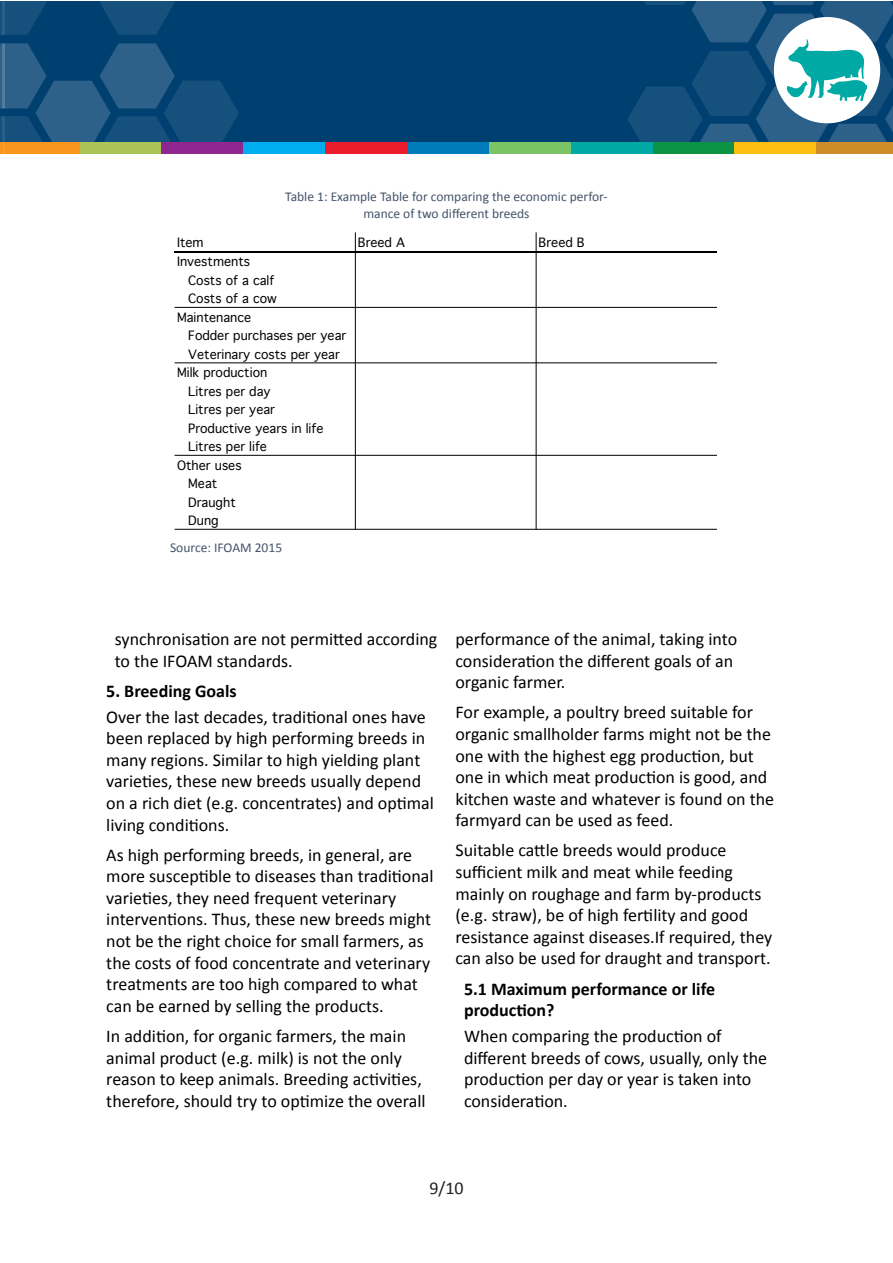
<style>
.page{position:relative;width:893px;height:1263px;background:#fff}
.page>*{position:absolute;margin:0;border:0;box-sizing:border-box;transform-origin:0 0}
.Body_Text{font:18px/21.6px "Calibri";color:#000}
.Body_Text-2{font:700 18px/21.6px "Calibri";color:#000}
.t1{font:18px "Calibri";color:#231f20}
.Body_Text-3{font:13.5px/16.2px "Calibri";color:#44546a;text-align:center}
.t2{font:12.3px "Geneva";color:#000}
</style>
<div class="page">
<svg style="left:355px;top:232px;width:1px;height:19px"></svg>
<svg style="left:536px;top:232px;width:1px;height:19px"></svg>
<hr style="left:355px;top:253px;width:1px;height:277px;background:#000">
<hr style="left:536px;top:253px;width:1px;height:277px;background:#000">
<hr style="left:175px;top:251px;width:542px;height:2px;background:#000">
<hr style="left:175px;top:307px;width:542px;height:1px;background:#000">
<hr style="left:175px;top:362px;width:542px;height:1px;background:#000">
<hr style="left:175px;top:455px;width:542px;height:1px;background:#000">
<hr style="left:175px;top:529px;width:542px;height:1px;background:#000">
<div style="left:0;top:1px;width:893px;height:145px;background:#004071"></div>
<svg style="left:100px;top:1px;width:75px;height:34px"></svg>
<div style="left:162px;top:142px;width:81px;height:12px;background:#90268f"></div>
<div style="left:243px;top:142px;width:82px;height:12px;background:#00aeef"></div>
<div style="left:325px;top:142px;width:82px;height:12px;background:#eb1c2c"></div>
<div style="left:407px;top:142px;width:82px;height:12px;background:#007cbb"></div>
<div style="left:489px;top:142px;width:82px;height:12px;background:#7bc465"></div>
<div style="left:571px;top:142px;width:82px;height:12px;background:#00a9a3"></div>
<svg style="left:628px;top:1px;width:265px;height:153px"></svg>
<svg style="left:0;top:1px;width:46px;height:34px"></svg>
<svg style="left:0;top:43px;width:239px;height:111px"></svg>
<p class="Body_Text-3" style="left:285px;top:189px;width:324px">Table 1: Example Table for comparing the economic perfor&shy;mance of two different breeds</p>
<p class="t2" style="left:177px;top:235px;width:28px">Item</p>
<p class="t2" style="left:358px;top:235px;width:49px">Breed A</p>
<p class="t2" style="left:539px;top:235px;width:48px">Breed B</p>
<p class="t2" style="left:177px;top:255px;width:74px">Investments</p>
<p class="t2" style="left:188px;top:273px;width:88px">Costs of a calf</p>
<p class="t2" style="left:188px;top:292px;width:90px">Costs of a cow</p>
<p class="t2" style="left:177px;top:310px;width:76px">Maintenance</p>
<p class="t2" style="left:188px;top:329px;width:160px">Fodder purchases per year</p>
<p class="t2" style="left:188px;top:347px;width:153px">Veterinary costs per year</p>
<p class="t2" style="left:177px;top:366px;width:92px">Milk production</p>
<p class="t2" style="left:188px;top:384px;width:84px">Litres per day</p>
<p class="t2" style="left:188px;top:403px;width:88px">Litres per year</p>
<p class="t2" style="left:188px;top:421px;width:137px">Productive years in life</p>
<p class="t2" style="left:188px;top:440px;width:80px">Litres per life</p>
<p class="t2" style="left:177px;top:458px;width:66px">Other uses</p>
<p class="t2" style="left:188px;top:477px;width:31px">Meat</p>
<p class="t2" style="left:188px;top:495px;width:49px">Draught</p>
<p class="t2" style="left:188px;top:514px;width:32px">Dung</p>
<p class="Body_Text-3" style="left:170px;top:539px;width:114px">Source: IFOAM 2015</p>
<p class="Body_Text" style="left:115px;top:628px;width:324px">synchronisation are not permitted according to the IFOAM standards.</p>
<p class="Body_Text-2" style="left:106px;top:680px;width:132px">5. Breeding Goals</p>
<p class="Body_Text" style="left:106px;top:706px;width:329px">Over the last decades, traditional ones have been replaced by high performing breeds in many regions. Similar to high yielding plant varieties, these new breeds usually depend on a rich diet (e.g. concentrates) and optimal living conditions.</p>
<p class="Body_Text" style="left:106px;top:844px;width:329px">As high performing breeds, in general, are more susceptible to diseases than traditional varieties, they need frequent veterinary interventions. Thus, these new breeds might not be the right choice for small farmers, as the costs of food concentrate and veterinary treatments are too high compared to what can be earned by selling the products.</p>
<p class="Body_Text" style="left:106px;top:1025px;width:321px">In addition, for organic farmers, the main animal product (e.g. milk) is not the only reason to keep animals. Breeding activities, therefore, should try to optimize the overall</p>
<p class="Body_Text" style="left:455px;top:628px;width:283px">performance of the animal, taking into consideration the different goals of an organic farmer.</p>
<p class="Body_Text" style="left:455px;top:702px;width:320px">For example, a poultry breed suitable for organic smallholder farms might not be the one with the highest egg production, but one in which meat production is good, and kitchen waste and whatever is found on the farmyard can be used as feed.</p>
<p class="Body_Text" style="left:455px;top:840px;width:318px">Suitable cattle breeds would produce sufficient milk and meat while feeding mainly on roughage and farm by-products (e.g. straw), be of high fertility and good resistance against diseases.If required, they can also be used for draught and transport.</p>
<p class="Body_Text-2" style="left:464px;top:978px;width:253px">5.1 Maximum performance or life production?</p>
<p class="Body_Text" style="left:464px;top:1025px;width:305px">When comparing the production of different breeds of cows, usually, only the production per day or year is taken into consideration.</p>
<p class="t1" style="left:429px;top:1177px;width:36px">9/10</p>
</div>
